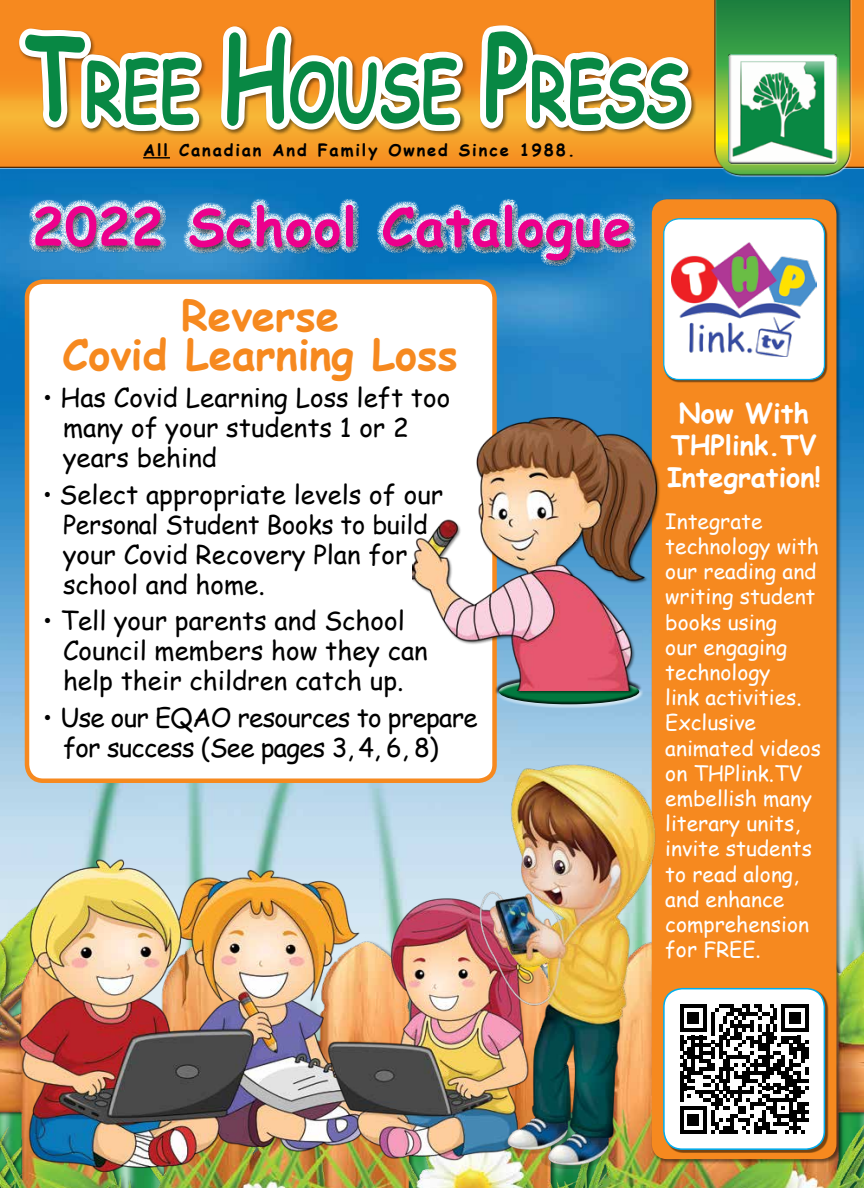
<style>
.page{position:relative;width:864px;height:1188px;background:#fff}
.page>*{position:absolute;margin:0;border:0;box-sizing:border-box;transform-origin:0 0}
.t1{font:700 81px "Comic Sans MS";color:#088844;scale:.73 1}
.t2{font:700 52.5px "Comic Sans MS";letter-spacing:.02em;color:#ec008c}
.t3{font:700 42px/39px "Comic Sans MS";color:#f6891f;text-align:center}
.t4{font:700 27px/32.4px "Comic Sans MS";color:#fff;text-align:center}
.t5{font:25.8px/30px "Comic Sans MS";color:#000}
.t6{font:25.8px/30px "Comic Sans MS";letter-spacing:-.03em;color:#000}
.t7{font:21px/25.2px "Comic Sans MS";color:#fff}
.t8{font:700 16.5px "Comic Sans MS";letter-spacing:.115em;color:#000}
.s1{font-size:117px}
</style>
<div class="page">
<img style="left:0;top:169px;width:864px;height:733px">
<img style="left:0;top:902px;width:864px;height:286px">
<div style="left:0;top:0;width:864px;height:169px;background:#000;opacity:.75"></div>
<div style="left:714px;top:0;width:138px;height:178px;background:#000;opacity:.75"></div>
<svg style="left:9px;top:16px;width:690px;height:125px"></svg>
<div style="left:727px;top:53px;width:111px;height:109px;background:#fff;opacity:.5"></div>
<div style="left:727px;top:56px;width:111px;height:109px;background:#000;opacity:.5"></div>
<div style="left:28px;top:198px;width:606px;height:64px;background:#fff;opacity:.75"></div>
<div style="left:30px;top:202px;width:607px;height:65px;background:#000;opacity:.75"></div>
<hr style="left:143px;top:157px;width:27px;height:2px;background:#000">
<div style="left:651px;top:198px;width:191px;height:966px;background:#000;opacity:.5"></div>
<div style="left:652px;top:199px;width:184px;height:960px;background:#f6891f;border-radius:15px"></div>
<div style="left:665px;top:990px;width:163px;height:163px;background:#000;opacity:.5"></div>
<div style="left:664px;top:989px;width:160px;height:160px;background:#fff;border-radius:18px"></div>
<svg style="left:680px;top:1004px;width:129px;height:130px"></svg>
<div style="left:663px;top:988px;width:162px;height:162px;border:2px solid #00aeef;border-radius:18px"></div>
<div style="left:665px;top:220px;width:163px;height:163px;background:#000;opacity:.5"></div>
<div style="left:664px;top:219px;width:161px;height:161px;background:#fff;border-radius:15px"></div>
<img style="left:671px;top:242px;width:146px;height:114px">
<div style="left:663px;top:218px;width:162px;height:162px;border:1px solid #00aeef;border-radius:15px"></div>
<img style="left:14px;top:857px;width:449px;height:315px">
<img style="left:328px;top:894px;width:148px;height:267px">
<img style="left:476px;top:764px;width:184px;height:404px">
<div style="left:27px;top:282px;width:468px;height:499px;background:#fff;border-radius:16px"></div>
<div style="left:25px;top:279px;width:472px;height:504px;border:4px solid #f6891f;border-radius:16px"></div>
<div style="left:496px;top:688px;width:147px;height:20px;background:#000;opacity:.75"></div>
<div style="left:412px;top:417px;width:248px;height:277px;background:#000;opacity:.5"></div>
<img style="left:412px;top:418px;width:244px;height:272px">
<h1 class="t1" style="left:25px;top:32px;width:908px"><span class="s1">T</span>REE <span class="s1">H</span>OUSE <span class="s1">P</span>RESS</h1>
<p class="t8" style="left:143px;top:137px;width:433px">All Canadian And Family Owned Since 1988.</p>
<h2 class="t2" style="left:32px;top:188px;width:602px">2022 School Catalogue</h2>
<h3 class="t3" style="left:62px;top:295px;width:397px">Reverse<br>Covid Learning Loss</h3>
<p class="t5" style="left:63px;top:382px;width:389px;text-indent:-20px">• Has Covid Learning Loss left too many of your students 1 or 2 years behind</p>
<p class="t5" style="left:63px;top:478px;width:382px;text-indent:-20px">• Select appropriate levels of our<br>Personal Student Books to build your Covid Recovery Plan for school and home.</p>
<p class="t5" style="left:63px;top:605px;width:366px;text-indent:-20px">• Tell your parents and School<br>Council members how they can help their children catch up.</p>
<p class="t6" style="left:63px;top:702px;width:416px;text-indent:-20px">• Use our EQAO resources to prepare for success (See pages 3, 4, 6, 8)</p>
<p class="t4" style="left:667px;top:396px;width:156px">Now With<br>THPlink.TV<br>Integration!</p>
<p class="t7" style="left:665px;top:508px;width:157px">Integrate technology with our reading and writing student books using<br>our engaging technology<br>link activities.<br>Exclusive animated videos on THPlink.TV embellish many literary units, invite students to read along, and enhance comprehension for FREE.</p>
</div>
